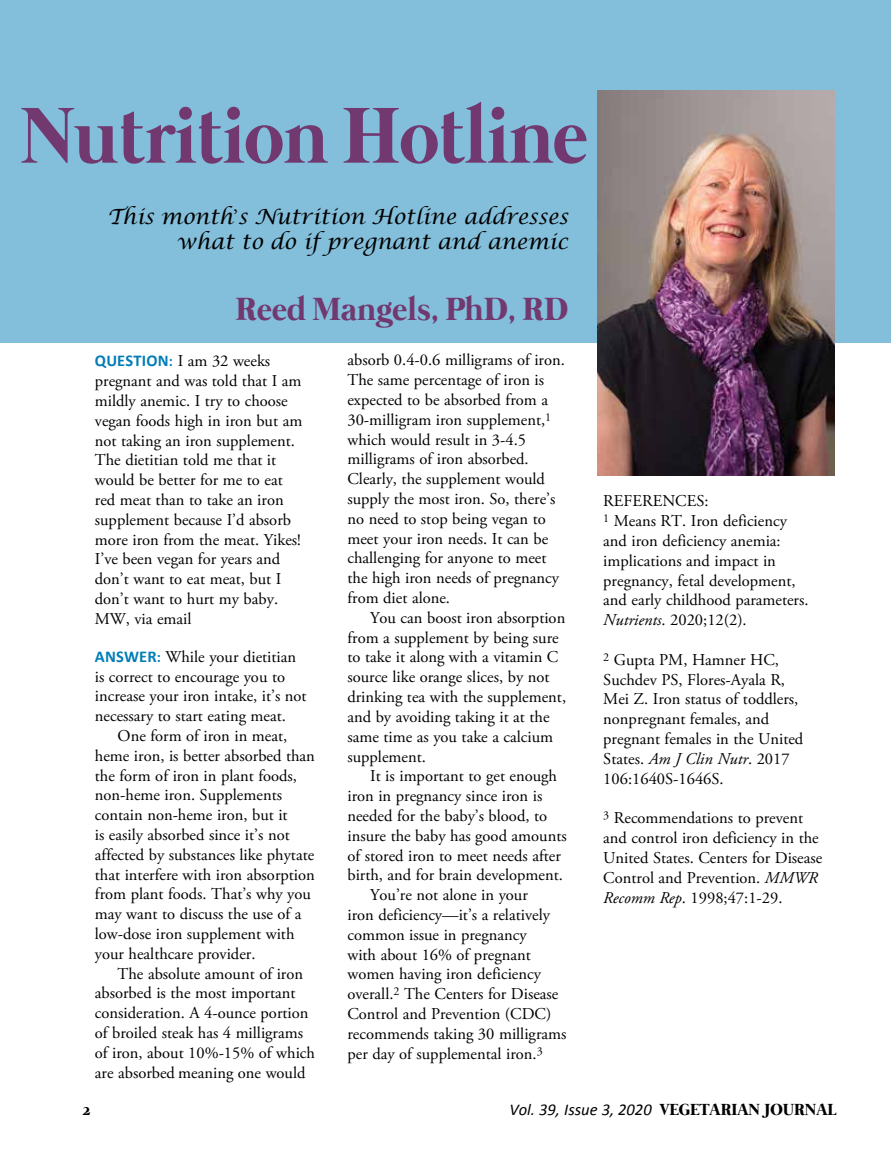
<style>
.page{position:relative;width:891px;height:1175px;background:#fff}
.page>*{position:absolute;margin:0;border:0;box-sizing:border-box;transform-origin:0 0}
.t1{font:700 81px "Mermaid";color:#713970;scale:.95 1}
.t2{font:700 33px "Mermaid";color:#713970}
.t3{font:italic 21px/25.2px "Lucida Calligraphy";color:#000;text-align:right}
.t4{font:16.5px/19.8px "Adobe Garamond Pro";color:#000}
.t5{font:italic 16.5px "Calibri";color:#000}
.t6{font:700 16.5px "Mermaid";color:#000}
.s1{font-family:"Adobe Garamond Pro";font-style:normal}
.s2{font-family:"Calibri";font-weight:700;color:#007db7}
.s3{font-family:"Calibri";font-weight:700;font-size:15px;color:#007db7}
.s4{font-style:italic}
.s5{font-family:"Mermaid";font-weight:700;font-style:normal}
</style>
<div class="page">
<div style="left:0;top:0;width:891px;height:342px;background:#83bfdb"></div>
<img style="left:597px;top:90px;width:237px;height:385px">
<h1 class="t1" style="left:21px;top:90px;width:598px">Nutrition Hotline</h1>
<p class="t3" style="left:108px;top:205px;width:462px">This month<span class="s1">’</span>s Nutrition Hotline addresses what to do if pregnant and anemic</p>
<h2 class="t2" style="left:236px;top:290px;width:334px">Reed Mangels, PhD, RD</h2>
<p class="t4" style="left:95px;top:352px;width:209px"><span class="s2">QUESTION</span><span class="s3">:</span> I am 32 weeks pregnant and was told that I am mildly anemic. I try to choose vegan foods high in iron but am not taking an iron supplement.<br>The dietitian told me that it would be better for me to eat red meat than to take an iron supplement because I’d absorb more iron from the meat. Yikes!<br>I’ve been vegan for years and don’t want to eat meat, but I don’t want to hurt my baby.<br>MW, via email</p>
<p class="t4" style="left:95px;top:647px;width:213px"><span class="s2">ANSWER</span><span class="s3">:</span> While your dietitian is correct to encourage you to increase your iron intake, it’s not necessary to start eating meat.</p>
<p class="t4" style="left:95px;top:726px;width:222px;text-indent:23px">One form of iron in meat, heme iron, is better absorbed than the form of iron in plant foods, non-heme iron. Supplements contain non-heme iron, but it<br>is easily absorbed since it’s not affected by substances like phytate that interfere with iron absorption from plant foods. That’s why you may want to discuss the use of a low-dose iron supplement with your healthcare provider.</p>
<p class="t4" style="left:95px;top:964px;width:222px;text-indent:23px">The absolute amount of iron absorbed is the most important consideration. A 4-ounce portion of broiled steak has 4 milligrams of iron, about 10%-15% of which are absorbed meaning one would</p>
<p class="t4" style="left:347px;top:351px;width:219px">absorb 0.4-0.6 milligrams of iron.<br>The same percentage of iron is expected to be absorbed from a<br>30-milligram iron supplement,<sup>1 </sup>which would result in 3-4.5 milligrams of iron absorbed.<br>Clearly, the supplement would supply the most iron. So, there’s no need to stop being vegan to meet your iron needs. It can be challenging for anyone to meet the high iron needs of pregnancy from diet alone.</p>
<p class="t4" style="left:347px;top:608px;width:220px;text-indent:23px">You can boost iron absorption from a supplement by being sure to take it along with a vitamin C source like orange slices, by not drinking tea with the supplement, and by avoiding taking it at the same time as you take a calcium supplement.</p>
<p class="t4" style="left:370px;top:766px;width:189px">It is important to get enough</p>
<p class="t4" style="left:347px;top:786px;width:196px">iron in pregnancy since iron is</p>
<p class="t4" style="left:347px;top:806px;width:201px">needed for the baby’s blood, to</p>
<p class="t4" style="left:347px;top:826px;width:221px">insure the baby has good amounts</p>
<p class="t4" style="left:347px;top:846px;width:215px">of stored iron to meet needs after</p>
<p class="t4" style="left:347px;top:865px;width:217px">birth, and for brain development.</p>
<p class="t4" style="left:370px;top:885px;width:159px">You’re not alone in your</p>
<p class="t4" style="left:347px;top:905px;width:204px">iron deficiency—it’s a relatively</p>
<p class="t4" style="left:347px;top:925px;width:181px">common issue in pregnancy</p>
<p class="t4" style="left:347px;top:945px;width:185px">with about 16% of pregnant</p>
<p class="t4" style="left:347px;top:964px;width:195px">women having iron deficiency</p>
<p class="t4" style="left:347px;top:984px;width:213px">overall.<sup>2</sup> The Centers for Disease</p>
<p class="t4" style="left:347px;top:1004px;width:205px">Control and Prevention (CDC)</p>
<p class="t4" style="left:347px;top:1024px;width:221px">recommends taking 30 milligrams</p>
<p class="t4" style="left:347px;top:1044px;width:197px">per day of supplemental iron.<sup>3</sup></p>
<p class="t4" style="left:603px;top:492px;width:207px">REFERENCES:<br><sup>1</sup> Means RT. Iron deficiency and iron deficiency anemia: implications and impact in pregnancy, fetal development, and early childhood parameters.<br><span class="s4">Nutrients</span>. 2020;12(2).</p>
<p class="t4" style="left:603px;top:650px;width:202px"><sup>2</sup> Gupta PM, Hamner HC,<br>Suchdev PS, Flores-Ayala R,<br>Mei Z. Iron status of toddlers, nonpregnant females, and pregnant females in the United<br>States. <span class="s4">Am J Clin Nutr</span>. 2017<br>106:1640S-1646S.</p>
<p class="t4" style="left:603px;top:808px;width:221px"><sup>3</sup> Recommendations to prevent and control iron deficiency in the<br>United States. Centers for Disease<br>Control and Prevention. <span class="s4">MMWR<br>Recomm Rep</span>. 1998;47:1-29.</p>
<p class="t6" style="left:82px;top:1100px;width:10px">2</p>
<p class="t5" style="left:509px;top:1098px;width:329px">Vol. 39, Issue 3, 2020 <span class="s5">VEGETARIAN JOURNAL</span></p>
</div>
